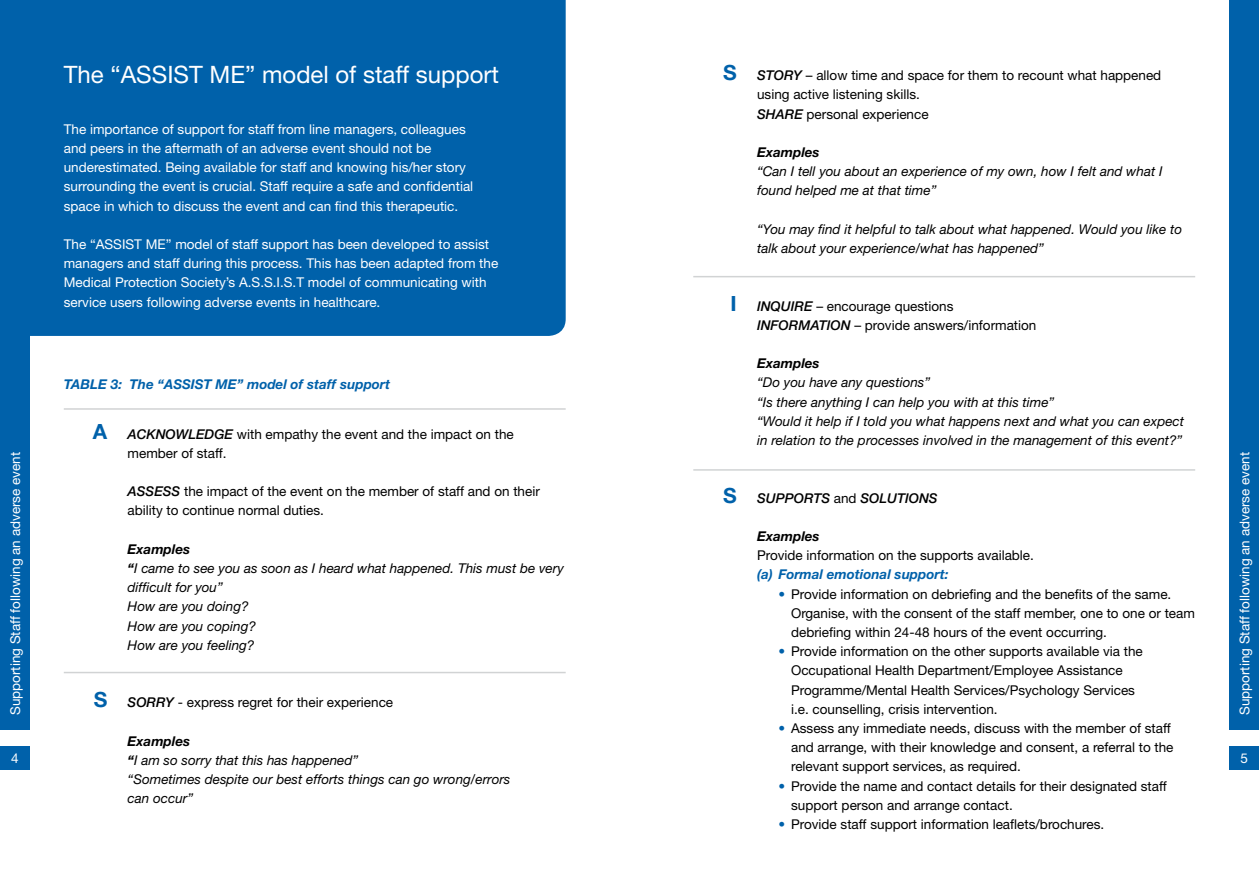
<style>
.page{position:relative;width:1259px;height:893px;background:#fff}
.page>*{position:absolute;margin:0;border:0;box-sizing:border-box;transform-origin:0 0}
.t1{font:24px "Helvetica Neue LT";color:#fff}
.t2{font:13.5px/19.2px "Helvetica Neue LT";color:#000}
.t3{font:italic 13.5px/19.2px "Helvetica Neue LT";color:#000}
.t4{font:13.5px/19.2px "Helvetica Neue LT";color:#fff}
.t5{font:italic 700 13.5px "Helvetica Neue LT";color:#0061aa}
.t6{font:italic 700 13.5px "Helvetica Neue LT";color:#000}
.t7{font:italic 500 13.5px "Helvetica Neue LT";color:#000}
.s1{font-weight:700;font-size:21px;color:#0061aa}
.s2{font-weight:500;font-style:italic}
.s3{font-weight:700}
.s4{font-weight:700;font-style:normal;font-size:21px;color:#0061aa}
.s5{font-weight:400;font-style:normal}
.s6{color:#0061aa}
</style>
<div class="page">
<div style="left:0;top:0;width:30px;height:729px;background:#0061aa"></div>
<div style="left:0;top:746px;width:30px;height:24px;background:#0061aa"></div>
<div style="left:1229px;top:0;width:30px;height:729px;background:#0061aa"></div>
<div style="left:1229px;top:746px;width:30px;height:24px;background:#0061aa"></div>
<div style="left:30px;top:0;width:536px;height:336px;background:#0061aa"></div>
<hr style="left:64px;top:408px;width:502px;height:2px;background:#d1d3d4">
<hr style="left:64px;top:672px;width:502px;height:1px;background:#d1d3d4">
<hr style="left:693px;top:276px;width:502px;height:1px;background:#d1d3d4">
<hr style="left:693px;top:469px;width:502px;height:2px;background:#d1d3d4">
<p class="t4" style="left:6px;top:715px;width:265px;rotate:-90deg">Supporting Staff following an adverse event</p>
<p class="t4" style="left:11px;top:749px;width:9px">4</p>
<h1 class="t1" style="left:64px;top:60px;width:437px">The “ASSIST ME” model of staff support</h1>
<p class="t4" style="left:64px;top:119px;width:411px">The importance of support for staff from line managers, colleagues and peers in the aftermath of an adverse event should not be underestimated. Being available for staff and knowing his/her story surrounding the event is crucial. Staff require a safe and confidential space in which to discuss the event and can find this therapeutic.</p>
<p class="t4" style="left:64px;top:234px;width:436px">The “ASSIST ME” model of staff support has been developed to assist managers and staff during this process. This has been adapted from the Medical Protection Society’s A.S.S.I.S.T model of communicating with service users following adverse events in healthcare.</p>
<p class="t5" style="left:64px;top:376px;width:328px">TABLE 3: The “ASSIST ME” model of staff support</p>
<p class="t2" style="left:128px;top:424px;width:388px;text-indent:-35px"><span class="s1">A</span> <span class="s2">ACKNOWLEDGE</span> with empathy the event and the impact on the member of staff.</p>
<p class="t2" style="left:128px;top:481px;width:414px"><span class="s2">ASSESS</span> the impact of the event on the member of staff and on their ability to continue normal duties.</p>
<p class="t3" style="left:128px;top:539px;width:438px"><span class="s3">Examples<br>“</span>I came to see you as soon as I heard what happened. This must be very difficult for you”<br>How are you doing?<br>How are you coping?<br>How are you feeling?</p>
<p class="t2" style="left:94px;top:693px;width:301px"><span class="s1">S</span> <span class="s2">SORRY</span> - express regret for their experience</p>
<p class="t3" style="left:128px;top:731px;width:384px"><span class="s3">Examples<br>“</span>I am so sorry that this has happened”<br>“Sometimes despite our best efforts things can go wrong/errors can occur”</p>
<p class="t2" style="left:757px;top:66px;width:406px;text-indent:-34px"><span class="s1">S</span> <span class="s2">STORY</span> – allow time and space for them to recount what happened using active listening skills.<br><span class="s2">SHARE</span> personal experience</p>
<p class="t6" style="left:757px;top:144px;width:64px">Examples</p>
<p class="t3" style="left:757px;top:162px;width:407px">“Can I tell you about an experience of my own, how I felt and what I found helped me at that time”</p>
<p class="t3" style="left:757px;top:219px;width:426px">“You may find it helpful to talk about what happened. Would you like to talk about your experience/what has happened”</p>
<p class="t2" style="left:757px;top:296px;width:281px;text-indent:-26px"><span class="s1">I</span> <span class="s2">INQUIRE</span> – encourage questions<br><span class="s2">INFORMATION</span> – provide answers/information</p>
<p class="t6" style="left:757px;top:355px;width:64px">Examples</p>
<p class="t3" style="left:757px;top:373px;width:428px">“Do you have any questions”<br>“Is there anything I can help you with at this time”<br>“Would it help if I told you what happens next and what you can expect in relation to the processes involved in the management of this event?”</p>
<p class="t7" style="left:723px;top:490px;width:216px"><span class="s4">S</span> SUPPORTS <span class="s5">and</span> SOLUTIONS</p>
<p class="t6" style="left:757px;top:528px;width:64px">Examples</p>
<p class="t2" style="left:757px;top:546px;width:278px">Provide information on the supports available.</p>
<p class="t5" style="left:757px;top:566px;width:193px">(a) Formal emotional support:</p>
<p class="t2" style="left:791px;top:584px;width:405px;text-indent:-13px"><span class="s6">•</span> Provide information on debriefing and the benefits of the same.<br>Organise, with the consent of the staff member, one to one or team debriefing within 24-48 hours of the event occurring.</p>
<p class="t2" style="left:791px;top:642px;width:353px;text-indent:-13px"><span class="s6">•</span> Provide information on the other supports available via the Occupational Health Department/Employee Assistance Programme/Mental Health Services/Psychology Services i.e. counselling, crisis intervention.</p>
<p class="t2" style="left:791px;top:718px;width:384px;text-indent:-13px"><span class="s6">•</span> Assess any immediate needs, discuss with the member of staff and arrange, with their knowledge and consent, a referral to the relevant support services, as required.</p>
<p class="t2" style="left:791px;top:776px;width:377px;text-indent:-13px"><span class="s6">•</span> Provide the name and contact details for their designated staff support person and arrange contact.</p>
<p class="t2" style="left:778px;top:814px;width:327px"><span class="s6">•</span> Provide staff support information leaflets/brochures.</p>
<p class="t4" style="left:1234px;top:715px;width:265px;rotate:-90deg">Supporting Staff following an adverse event</p>
<p class="t4" style="left:1240px;top:749px;width:9px">5</p>
</div>
